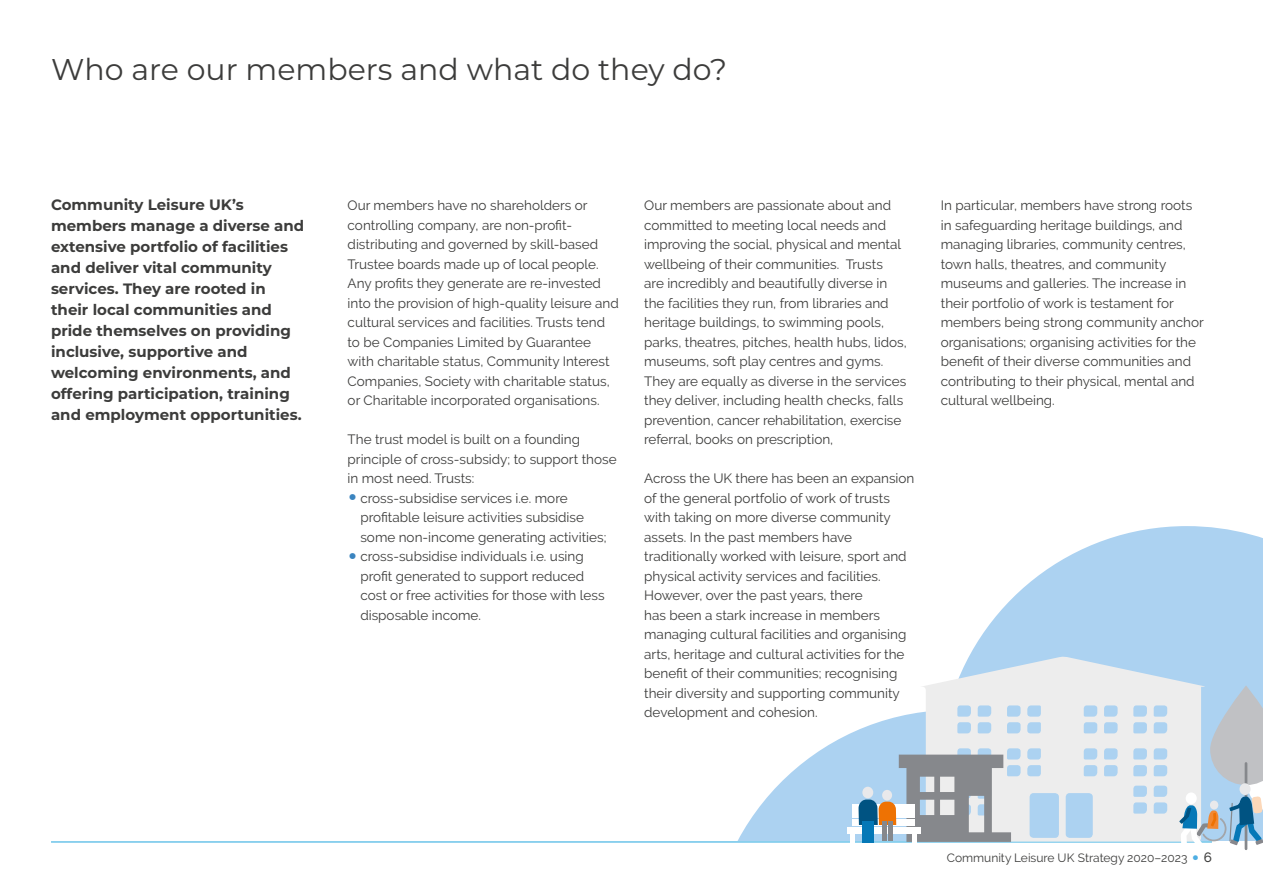
<style>
.page{position:relative;width:1263px;height:893px;background:#fff}
.page>*{position:absolute;margin:0;border:0;box-sizing:border-box;transform-origin:0 0}
.subheading{font:30px "Montserrat";color:#3c3c3b}
.body{font:27px "Raleway";color:#4eaee3}
.pull{font:700 15px/21px "Montserrat";color:#3c3c3b}
.body-2{font:13.5px/19.5px "Raleway";color:#3c3c3b}
.body-3{font:12px "Raleway";color:#3c3c3b}
.s1{font-weight:700;font-size:28.5px;color:#3b84bf}
</style>
<div class="page">
<svg style="left:709px;top:526px;width:554px;height:316px"></svg>
<hr style="left:51px;top:842px;width:1161px;height:1px;background:#20a5df">
<svg style="left:920px;top:656px;width:287px;height:186px;fill:#ededed"></svg>
<svg style="left:1179px;top:685px;width:84px;height:165px"></svg>
<div style="left:852px;top:805px;width:63px;height:6px;background:#fff"></div>
<div style="left:852px;top:819px;width:63px;height:6px;background:#fff"></div>
<div style="left:852px;top:812px;width:63px;height:6px;background:#fff"></div>
<div style="left:846px;top:827px;width:74px;height:6px;background:#fff"></div>
<div style="left:850px;top:834px;width:5px;height:9px;background:#fff"></div>
<svg style="left:858px;top:755px;width:153px;height:88px"></svg>
<p class="subheading" style="left:51px;top:49px;width:678px">Who are our members and what do they do?</p>
<p class="pull" style="left:51px;top:193px;width:255px">Community Leisure UK’s members manage a diverse and extensive portfolio of facilities and deliver vital community services. They are rooted in their local communities and pride themselves on providing inclusive, supportive and welcoming environments, and offering participation, training and employment opportunities.</p>
<p class="body-2" style="left:348px;top:195px;width:273px">Our members have no shareholders or controlling company, are non-profit&shy;distributing and governed by skill-based Trustee boards made up of local people.<br>Any profits they generate are re-invested into the provision of high-quality leisure and cultural services and facilities. Trusts tend to be Companies Limited by Guarantee with charitable status, Community Interest Companies, Society with charitable status, or Charitable incorporated organisations.</p>
<p class="body-2" style="left:348px;top:429px;width:270px">The trust model is built on a founding principle of cross-subsidy; to support those in most need. Trusts:</p>
<p class="body-2" style="left:360px;top:488px;width:248px;text-indent:-13px"><span class="s1">•</span> cross-subsidise services i.e. more profitable leisure activities subsidise some non-income generating activities;</p>
<p class="body-2" style="left:360px;top:546px;width:246px;text-indent:-13px"><span class="s1">•</span> cross-subsidise individuals i.e. using profit generated to support reduced cost or free activities for those with less disposable income.</p>
<p class="body-2" style="left:644px;top:195px;width:264px">Our members are passionate about and committed to meeting local needs and improving the social, physical and mental wellbeing of their communities. Trusts<br>are incredibly and beautifully diverse in the facilities they run, from libraries and heritage buildings, to swimming pools, parks, theatres, pitches, health hubs, lidos, museums, soft play centres and gyms.<br>They are equally as diverse in the services they deliver, including health checks, falls prevention, cancer rehabilitation, exercise referral, books on prescription,</p>
<p class="body-2" style="left:644px;top:468px;width:272px">Across the UK there has been an expansion of the general portfolio of work of trusts with taking on more diverse community assets. In the past members have traditionally worked with leisure, sport and physical activity services and facilities.<br>However, over the past years, there<br>has been a stark increase in members managing cultural facilities and organising arts, heritage and cultural activities for the benefit of their communities; recognising their diversity and supporting community development and cohesion.</p>
<p class="body-2" style="left:941px;top:195px;width:264px">In particular, members have strong roots in safeguarding heritage buildings, and managing libraries, community centres, town halls, theatres, and community museums and galleries. The increase in their portfolio of work is testament for members being strong community anchor organisations; organising activities for the benefit of their diverse communities and contributing to their physical, mental and cultural wellbeing.</p>
<p class="body-3" style="left:947px;top:851px;width:242px">Community Leisure UK Strategy 2020–2023</p>
<p class="body" style="left:1191px;top:841px;width:23px">• <sup>6</sup></p>
</div>
